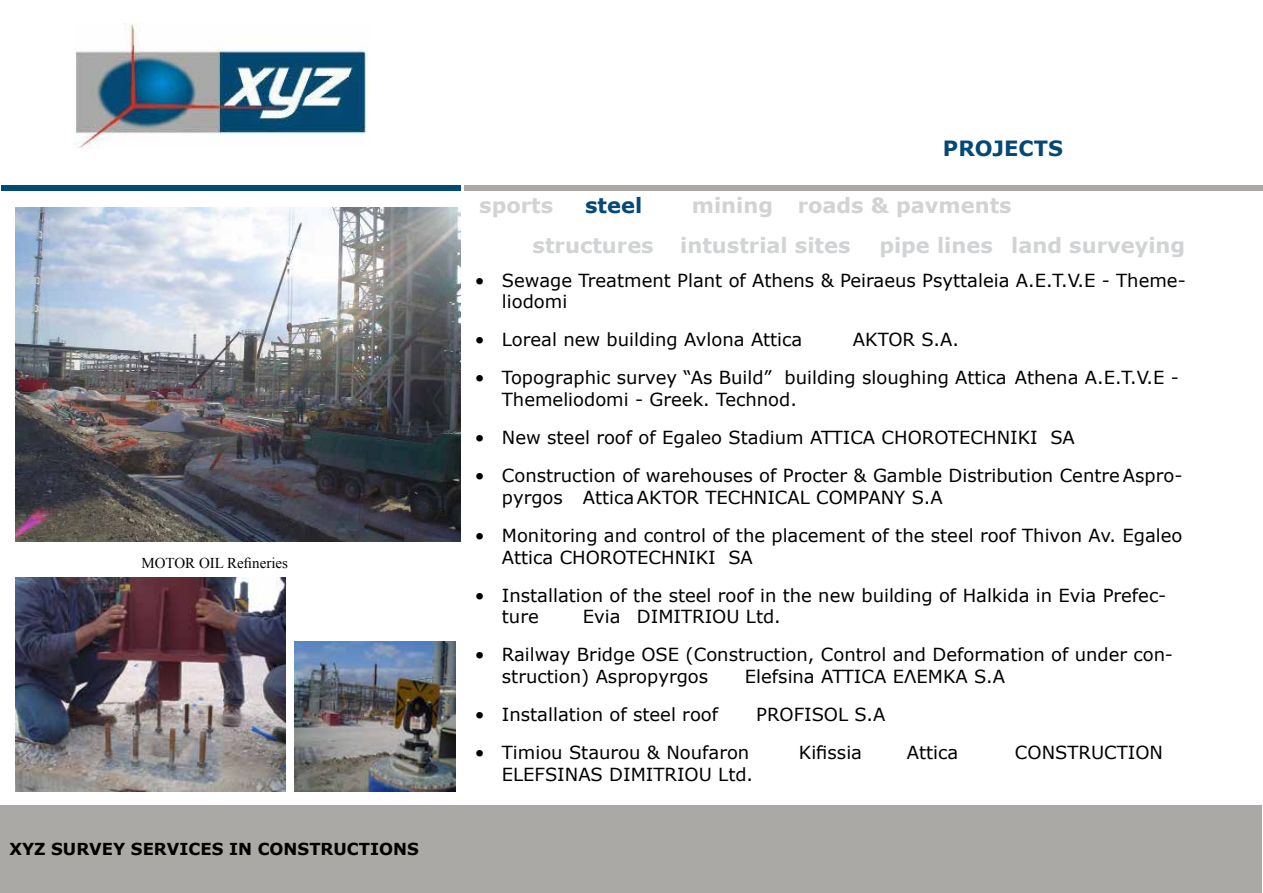
<style>
.page{position:relative;width:1263px;height:893px;background:#fff}
.page>*{position:absolute;margin:0;border:0;box-sizing:border-box;transform-origin:0 0}
.t1{font:700 21px "Verdana";color:#d1d3d4}
.t2{font:700 21px "Verdana";color:#044875}
.t3{font:18px/21.6px "Verdana";color:#000}
.t4{font:700 16.5px "Verdana";color:#000}
.t5{font:15px "Times New Roman";color:#000}
</style>
<div class="page">
<div style="left:0;top:805px;width:1261px;height:88px;background:#aaa9a5"></div>
<img style="left:74px;top:24px;width:296px;height:124px">
<div style="left:2px;top:185px;width:458px;height:6px;background:#024c71"></div>
<div style="left:465px;top:185px;width:798px;height:6px;background:#aca8a5"></div>
<img style="left:16px;top:578px;width:269px;height:213px">
<img style="left:295px;top:641px;width:160px;height:150px">
<img style="left:16px;top:208px;width:444px;height:333px">
<p class="t5" style="left:141px;top:553px;width:148px">MOTOR OIL Refineries</p>
<p class="t4" style="left:9px;top:838px;width:411px">XYZ SURVEY SERVICES IN CONSTRUCTIONS</p>
<p class="t2" style="left:943px;top:134px;width:122px">PROJECTS</p>
<p class="t1" style="left:479px;top:190px;width:76px">sports</p>
<p class="t2" style="left:585px;top:190px;width:59px">steel</p>
<p class="t1" style="left:692px;top:190px;width:321px">mining roads &amp; pavments</p>
<p class="t1" style="left:533px;top:230px;width:123px">structures</p>
<p class="t1" style="left:680px;top:231px;width:172px">intustrial sites</p>
<p class="t1" style="left:879px;top:230px;width:307px">pipe lines land surveying</p>
<p class="t3" style="left:502px;top:269px;width:685px;text-indent:-27px">• Sewage Treatment Plant of Athens &amp; Peiraeus Psyttaleia A.E.T.V.E - Theme&shy;liodomi</p>
<p class="t3" style="left:475px;top:329px;width:329px">• Loreal new building Avlona Attica</p>
<p class="t3" style="left:853px;top:329px;width:107px">AKTOR S.A.</p>
<p class="t3" style="left:502px;top:367px;width:678px;text-indent:-27px">• Topographic survey “As Build” building sloughing Attica Athena A.E.T.V.E -<br>Themeliodomi - Greek. Technod.</p>
<p class="t3" style="left:475px;top:427px;width:601px">• New steel roof of Egaleo Stadium ATTICA CHOROTECHNIKI SA</p>
<p class="t3" style="left:502px;top:465px;width:682px;text-indent:-27px">• Construction of warehouses of Procter &amp; Gamble Distribution Centre Aspro&shy;pyrgos AtticaAKTOR TECHNICAL COMPANY S.A</p>
<p class="t3" style="left:502px;top:524px;width:682px;text-indent:-27px">• Monitoring and control of the placement of the steel roof Thivon Av. Egaleo<br>Attica CHOROTECHNIKI SA</p>
<p class="t3" style="left:502px;top:584px;width:666px;text-indent:-27px">• Installation of the steel roof in the new building of Halkida in Evia Prefec&shy;ture</p>
<p class="t3" style="left:583px;top:606px;width:199px">Evia DIMITRIOU Ltd.</p>
<p class="t3" style="left:502px;top:644px;width:673px;text-indent:-27px">• Railway Bridge OSE (Construction, Control and Deformation of under con&shy;struction) Aspropyrgos</p>
<p class="t3" style="left:745px;top:665px;width:262px">Elefsina ATTICA ΕΛΕΜΚΑ S.A</p>
<p class="t3" style="left:475px;top:703px;width:245px">• Installation of steel roof</p>
<p class="t3" style="left:756px;top:703px;width:131px">PROFISOL S.A</p>
<p class="t3" style="left:475px;top:742px;width:276px">• Timiou Staurou &amp; Noufaron</p>
<p class="t3" style="left:799px;top:742px;width:65px">Kifissia</p>
<p class="t3" style="left:907px;top:742px;width:53px">Attica</p>
<p class="t3" style="left:1015px;top:742px;width:150px">CONSTRUCTION</p>
<p class="t3" style="left:502px;top:763px;width:253px">ELEFSINAS DIMITRIOU Ltd.</p>
</div>
